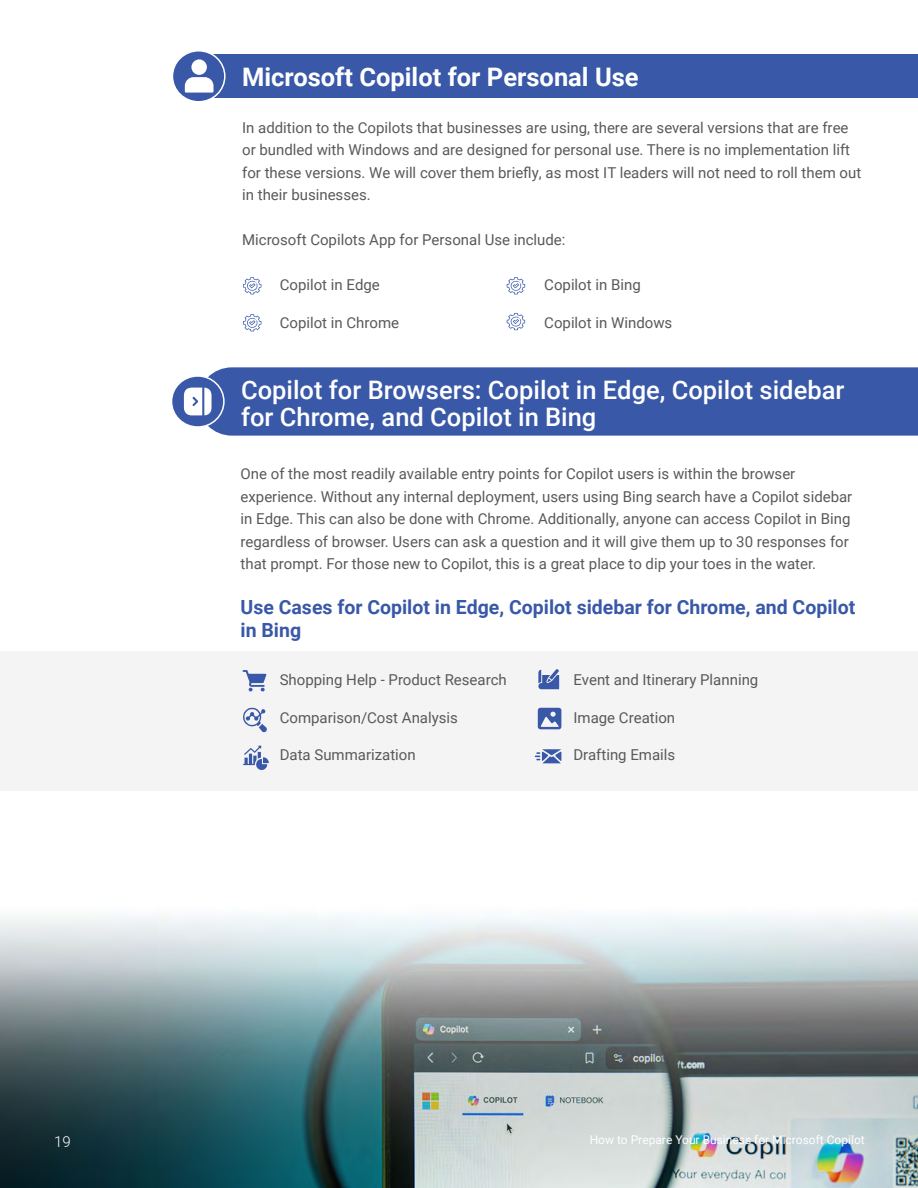
<style>
.page{position:relative;width:918px;height:1188px;background:#fff}
.page>*{position:absolute;margin:0;border:0;box-sizing:border-box;transform-origin:0 0}
.t1{font:500 25.5px/27px "Roboto";color:#fff}
.t2{font:700 25.5px "Roboto";color:#fff}
.t3{font:700 19.5px/22.5px "Roboto";color:#3958a8}
.t4{font:15px/22.5px "Roboto";color:#58595b}
.t5{font:300 15px "Roboto";color:#fff}
.t6{font:12px "Roboto";color:#fff}
</style>
<div class="page">
<div style="left:199px;top:54px;width:719px;height:44px;background:#3958a8"></div>
<div style="left:172px;top:51px;width:53px;height:51px;background:#3958a8;border-radius:50%"></div>
<div style="left:172px;top:50px;width:54px;height:53px;border:2px solid #fff;border-radius:50%"></div>
<svg style="left:243px;top:277px;width:18px;height:17px"></svg>
<svg style="left:243px;top:314px;width:18px;height:17px"></svg>
<svg style="left:507px;top:277px;width:18px;height:17px"></svg>
<svg style="left:507px;top:313px;width:18px;height:17px"></svg>
<div style="left:0;top:652px;width:918px;height:139px;background:#f4f4f4"></div>
<div style="left:208px;top:367px;width:710px;height:69px;background:#3958a8"></div>
<div style="left:172px;top:376px;width:52px;height:51px;background:#3958a8;border-radius:50%"></div>
<div style="left:171px;top:375px;width:54px;height:53px;border:2px solid #fff;border-radius:50%"></div>
<svg style="left:184px;top:388px;width:28px;height:27px"></svg>
<svg style="left:185px;top:77px;width:29px;height:16px"></svg>
<div style="left:191px;top:59px;width:16px;height:16px;background:#fff;border-radius:50%"></div>
<img style="left:0;top:915px;width:918px;height:273px">
<svg style="left:243px;top:670px;width:23px;height:21px"></svg>
<svg style="left:243px;top:707px;width:24px;height:25px"></svg>
<svg style="left:243px;top:746px;width:26px;height:24px"></svg>
<svg style="left:538px;top:669px;width:21px;height:20px"></svg>
<svg style="left:538px;top:708px;width:24px;height:22px"></svg>
<svg style="left:535px;top:749px;width:26px;height:14px"></svg>
<h1 class="t2" style="left:242px;top:59px;width:398px">Microsoft Copilot for Personal Use</h1>
<p class="t4" style="left:242px;top:116px;width:621px">In addition to the Copilots that businesses are using, there are several versions that are free or bundled with Windows and are designed for personal use. There is no implementation lift for these versions. We will cover them briefly, as most IT leaders will not need to roll them out in their businesses.</p>
<p class="t4" style="left:242px;top:228px;width:325px">Microsoft Copilots App for Personal Use include:</p>
<p class="t4" style="left:280px;top:273px;width:102px">Copilot in Edge</p>
<p class="t4" style="left:280px;top:311px;width:121px">Copilot in Chrome</p>
<p class="t4" style="left:544px;top:273px;width:98px">Copilot in Bing</p>
<p class="t4" style="left:544px;top:311px;width:130px">Copilot in Windows</p>
<h1 class="t1" style="left:241px;top:376px;width:605px">Copilot for Browsers: Copilot in Edge, Copilot sidebar for Chrome, and Copilot in Bing</h1>
<p class="t4" style="left:241px;top:462px;width:613px">One of the most readily available entry points for Copilot users is within the browser experience. Without any internal deployment, users using Bing search have a Copilot sidebar in Edge. This can also be done with Chrome. Additionally, anyone can access Copilot in Bing regardless of browser. Users can ask a question and it will give them up to 30 responses for that prompt. For those new to Copilot, this is a great place to dip your toes in the water.</p>
<h2 class="t3" style="left:241px;top:595px;width:616px">Use Cases for Copilot in Edge, Copilot sidebar for Chrome, and Copilot in Bing</h2>
<p class="t4" style="left:280px;top:668px;width:229px">Shopping Help - Product Research</p>
<p class="t4" style="left:280px;top:706px;width:180px">Comparison/Cost Analysis</p>
<p class="t4" style="left:280px;top:743px;width:138px">Data Summarization</p>
<p class="t4" style="left:573px;top:668px;width:186px">Event and Itinerary Planning</p>
<p class="t4" style="left:573px;top:706px;width:103px">Image Creation</p>
<p class="t4" style="left:573px;top:743px;width:103px">Drafting Emails</p>
<p class="t5" style="left:54px;top:1131px;width:18px">19</p>
<p class="t6" style="left:590px;top:1131px;width:277px">How to Prepare Your Business for Microsoft Copilot</p>
</div>
